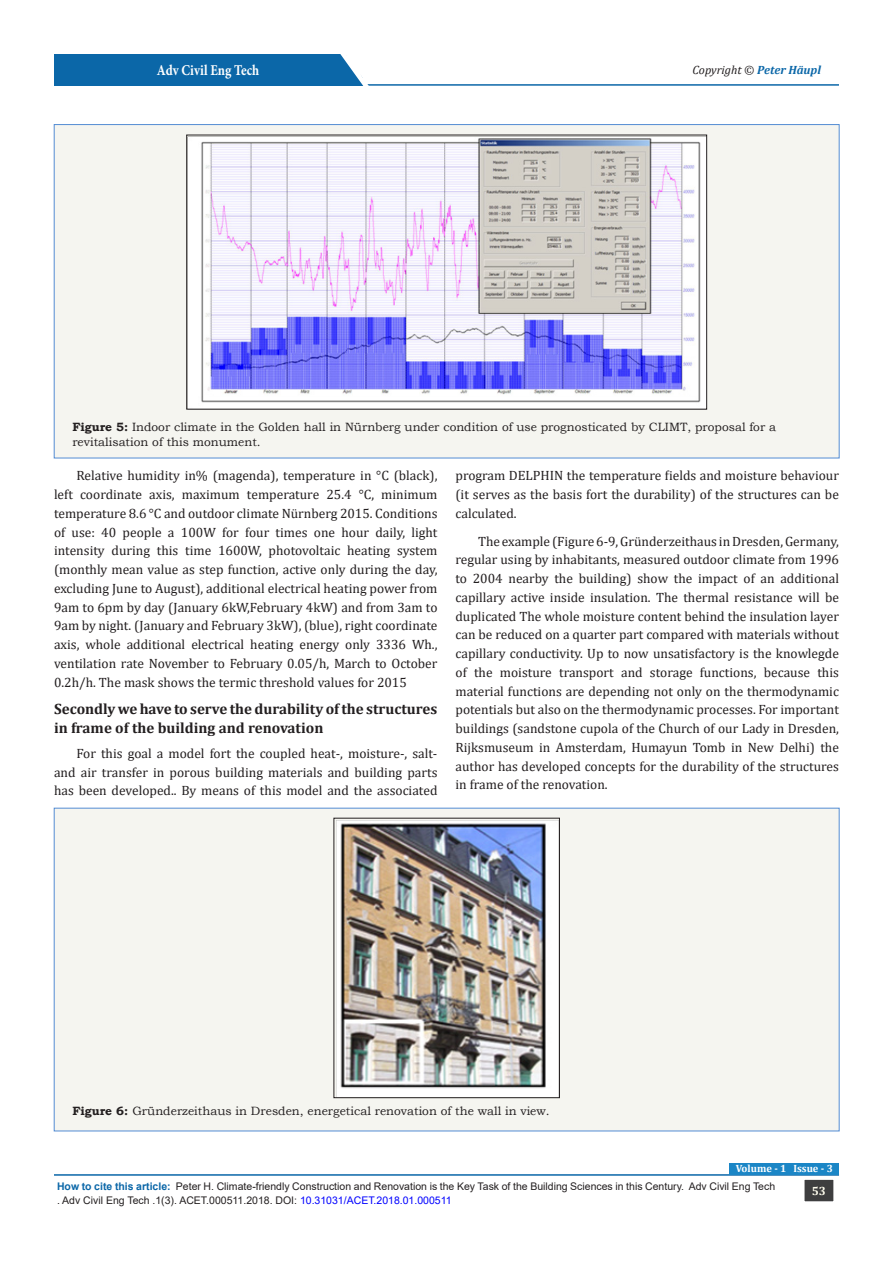
<style>
.page{position:relative;width:893px;height:1263px;background:#fff}
.page>*{position:absolute;margin:0;border:0;box-sizing:border-box;transform-origin:0 0}
.t1{font:700 15px/18.8px "Cambria";color:#231f20}
.t2{font:700 15px "Minion Pro";color:#fff;scale:.86 1}
.t3{font:13.5px/18.8px "Cambria";color:#231f20;text-align:justify}
.t4{font:12px/14.4px "Bookman Old Style";color:#231f20}
.t5{font:italic 12px "Cambria";color:#231f20}
.t6{font:700 12px "Cambria";color:#fffdee}
.t7{font:10.5px/13.5px "Arial";color:#231f20}
.t8{font:700 10.5px "Cambria";color:#fff}
.s1{font-weight:700;color:#0b67a8}
.s2{font-weight:700}
.s3{color:#00f}
</style>
<div class="page">
<hr style="left:54px;top:1174px;width:785px;height:2px;background:#0b67a8">
<div style="left:804px;top:1179px;width:30px;height:23px;background:#3e3e3f"></div>
<div style="left:804px;top:1179px;width:30px;height:23px;border:1px solid #fff"></div>
<hr style="left:206px;top:84px;width:633px;height:2px;background:#0b67a8">
<div style="left:54px;top:54px;width:308px;height:32px;background:#0b67a8"></div>
<svg style="left:340px;top:54px;width:34px;height:32px"></svg>
<div style="left:730px;top:1163px;width:109px;height:11px;background:#1b86c6"></div>
<div style="left:54px;top:125px;width:785px;height:333px;background:#f5f5f0"></div>
<img style="left:188px;top:137px;width:517px;height:270px">
<div style="left:186px;top:135px;width:521px;height:274px;border:1px solid #231f20"></div>
<div style="left:54px;top:808px;width:785px;height:323px;background:#f5f5f0"></div>
<img style="left:336px;top:820px;width:222px;height:276px">
<div style="left:334px;top:818px;width:226px;height:280px;border:1px solid #231f20"></div>
<p class="t2" style="left:157px;top:60px;width:121px">Adv Civil Eng Tech</p>
<p class="t5" style="left:693px;top:61px;width:130px">Copyright © <span class="s1">Peter Häupl</span></p>
<p class="t4" style="left:72px;top:420px;width:705px"><span class="s2">Figure 5:</span> Indoor climate in the Golden hall in Nürnberg under condition of use prognosticated by CLIMT, proposal for a revitalisation of this monument.</p>
<p class="t3" style="left:54px;top:466px;width:385px;text-indent:22px">Relative humidity in% (magenda), temperature in °C (black), left coordinate axis, maximum temperature 25.4 °C, minimum temperature 8.6 °C and outdoor climate Nürnberg 2015. Conditions of use: 40 people a 100W for four times one hour daily, light intensity during this time 1600W, photovoltaic heating system (monthly mean value as step function, active only during the day, excluding June to August), additional electrical heating power from 9am to 6pm by day (January 6kW,February 4kW) and from 3am to 9am by night. (January and February 3kW), (blue), right coordinate axis, whole additional electrical heating energy only 3336 Wh., ventilation rate November to February 0.05/h, March to October 0.2h/h. The mask shows the termic threshold values for 2015</p>
<p class="t1" style="left:54px;top:699px;width:385px">Secondly we have to serve the durability of the structures in frame of the building and renovation</p>
<p class="t3" style="left:54px;top:744px;width:385px;text-indent:22px">For this goal a model fort the coupled heat-, moisture-, salt&shy;and air transfer in porous building materials and building parts has been developed.. By means of this model and the associated</p>
<p class="t3" style="left:455px;top:466px;width:385px">program DELPHIN the temperature fields and moisture behaviour (it serves as the basis fort the durability) of the structures can be calculated.</p>
<p class="t3" style="left:455px;top:532px;width:385px;text-indent:22px">The example (Figure 6-9, Gründerzeithaus in Dresden, Germany, regular using by inhabitants, measured outdoor climate from 1996 to 2004 nearby the building) show the impact of an additional capillary active inside insulation. The thermal resistance will be duplicated The whole moisture content behind the insulation layer can be reduced on a quarter part compared with materials without capillary conductivity. Up to now unsatisfactory is the knowlegde of the moisture transport and storage functions, because this material functions are depending not only on the thermodynamic potentials but also on the thermodynamic processes. For important buildings (sandstone cupola of the Church of our Lady in Dresden, Rijksmuseum in Amsterdam, Humayun Tomb in New Delhi) the author has developed concepts for the durability of the structures in frame of the renovation.</p>
<p class="t4" style="left:72px;top:1103px;width:479px"><span class="s2">Figure 6:</span> Gründerzeithaus in Dresden, energetical renovation of the wall in view.</p>
<p class="t8" style="left:736px;top:1161px;width:99px">Volume - 1 Issue - 3</p>
<p class="t7" style="left:57px;top:1180px;width:720px"><span class="s1">How to cite this article:</span> Peter H. Climate-friendly Construction and Renovation is the Key Task of the Building Sciences in this Century. Adv Civil Eng Tech . Adv Civil Eng Tech .1(3). ACET.000511.2018. DOI: <span class="s3">10.31031/ACET.2018.01.000511</span></p>
<p class="t6" style="left:812px;top:1183px;width:16px">53</p>
</div>
